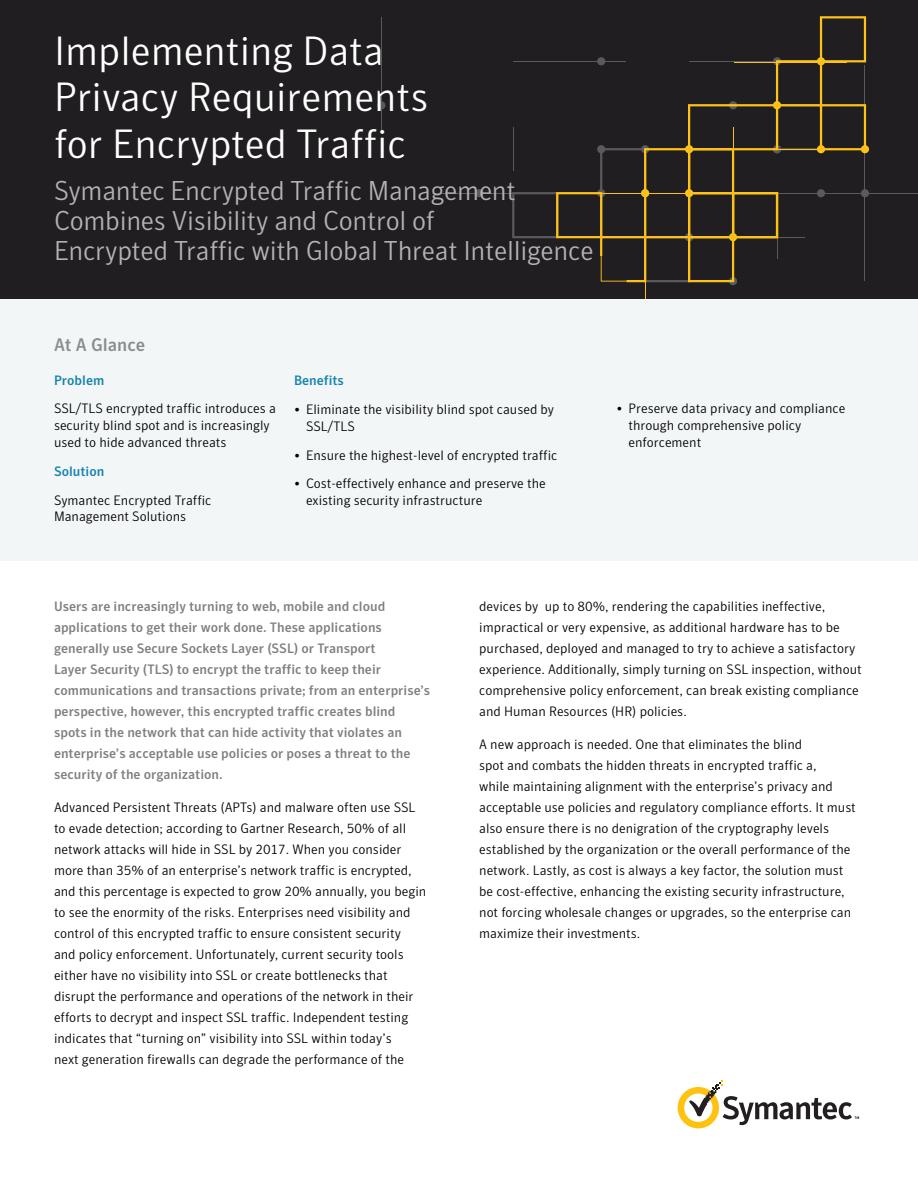
<style>
.page{position:relative;width:918px;height:1188px;background:#fff}
.page>*{position:absolute;margin:0;border:0;box-sizing:border-box;transform-origin:0 0}
.Title{font:300 40.5px/46.5px "Symantec Sans";color:#fff}
.Subtitle{font:300 27px/30px "Symantec Sans";letter-spacing:-.01em;color:#b3b3b3}
.Sub_header{font:500 18px "Symantec Sans";color:#898d90}
.Body_text{font:300 13.5px/21px "Symantec Sans";color:#000}
.Intro_text{font:500 13.5px/21px "Symantec Sans";color:#808080}
.At-a-Glance_subhead{font:300 13.5px/16.8px "Symantec Sans";color:#000}
.At-a-Glance_subhead-2{font:500 13.5px "Symantec Sans";color:#1584ac}
</style>
<div class="page">
<div style="left:0;top:0;width:918px;height:299px;background:#201e20"></div>
<hr style="left:381px;top:17px;width:1px;height:113px;background:#5a595c">
<div style="left:377px;top:101px;width:8px;height:8px;background:#5a595c;border-radius:50%"></div>
<hr style="left:728px;top:193px;width:190px;height:1px;background:#5a595c">
<div style="left:861px;top:189px;width:8px;height:8px;background:#5a595c;border-radius:50%"></div>
<svg style="left:729px;top:277px;width:8px;height:8px"></svg>
<hr style="left:432px;top:193px;width:120px;height:1px;background:#5a595c">
<hr style="left:645px;top:253px;width:1px;height:46px;background:#fec216">
<svg style="left:512px;top:16px;width:354px;height:266px"></svg>
<div style="left:861px;top:145px;width:8px;height:8px;background:#fec216;border-radius:50%"></div>
<div style="left:475px;top:189px;width:8px;height:8px;background:#5a595c;border-radius:50%"></div>
<svg style="left:678px;top:1081px;width:181px;height:47px"></svg>
<div style="left:0;top:299px;width:918px;height:262px;background:#f3f6f7"></div>
<p class="Title" style="left:54px;top:27px;width:376px">Implementing Data<br>Privacy Requirements for Encrypted Traffic</p>
<p class="Subtitle" style="left:54px;top:175px;width:541px">Symantec Encrypted Traffic Management<br>Combines Visibility and Control of<br>Encrypted Traffic with Global Threat Intelligence</p>
<p class="Sub_header" style="left:54px;top:334px;width:93px">At A Glance</p>
<p class="At-a-Glance_subhead-2" style="left:54px;top:372px;width:52px">Problem</p>
<p class="At-a-Glance_subhead" style="left:54px;top:400px;width:223px">SSL/TLS encrypted traffic introduces a security blind spot and is increasingly used to hide advanced threats</p>
<p class="At-a-Glance_subhead-2" style="left:54px;top:463px;width:52px">Solution</p>
<p class="At-a-Glance_subhead" style="left:54px;top:492px;width:159px">Symantec Encrypted Traffic<br>Management Solutions</p>
<p class="At-a-Glance_subhead-2" style="left:294px;top:373px;width:51px">Benefits</p>
<p class="Body_text" style="left:306px;top:401px;width:250px;line-height:16.8px;text-indent:-12px">• Eliminate the visibility blind spot caused by<br>SSL/TLS</p>
<p class="Body_text" style="left:294px;top:444px;width:265px">• Ensure the highest-level of encrypted traffic</p>
<p class="Body_text" style="left:306px;top:475px;width:241px;line-height:16.8px;text-indent:-12px">• Cost-effectively enhance and preserve the existing security infrastructure</p>
<p class="Body_text" style="left:628px;top:400px;width:218px;line-height:16.8px;text-indent:-12px">• Preserve data privacy and compliance through comprehensive policy enforcement</p>
<p class="Intro_text" style="left:54px;top:596px;width:378px">Users are increasingly turning to web, mobile and cloud applications to get their work done. These applications generally use Secure Sockets Layer (SSL) or Transport<br>Layer Security (TLS) to encrypt the traffic to keep their communications and transactions private; from an enterprise’s perspective, however, this encrypted traffic creates blind spots in the network that can hide activity that violates an enterprise’s acceptable use policies or poses a threat to the security of the organization.</p>
<p class="Body_text" style="left:54px;top:797px;width:374px">Advanced Persistent Threats (APTs) and malware often use SSL to evade detection; according to Gartner Research, 50% of all network attacks will hide in SSL by 2017. When you consider more than 35% of an enterprise’s network traffic is encrypted, and this percentage is expected to grow 20% annually, you begin to see the enormity of the risks. Enterprises need visibility and control of this encrypted traffic to ensure consistent security<br>and policy enforcement. Unfortunately, current security tools either have no visibility into SSL or create bottlenecks that disrupt the performance and operations of the network in their efforts to decrypt and inspect SSL traffic. Independent testing indicates that “turning on” visibility into SSL within today’s<br>next generation firewalls can degrade the performance of the</p>
<p class="Body_text" style="left:479px;top:596px;width:384px">devices by up to 80%, rendering the capabilities ineffective, impractical or very expensive, as additional hardware has to be purchased, deployed and managed to try to achieve a satisfactory experience. Additionally, simply turning on SSL inspection, without comprehensive policy enforcement, can break existing compliance and Human Resources (HR) policies.</p>
<p class="Body_text" style="left:479px;top:734px;width:378px">A new approach is needed. One that eliminates the blind<br>spot and combats the hidden threats in encrypted traffic a,<br>while maintaining alignment with the enterprise’s privacy and acceptable use policies and regulatory compliance efforts. It must also ensure there is no denigration of the cryptography levels established by the organization or the overall performance of the network. Lastly, as cost is always a key factor, the solution must be cost-effective, enhancing the existing security infrastructure, not forcing wholesale changes or upgrades, so the enterprise can maximize their investments.</p>
</div>
